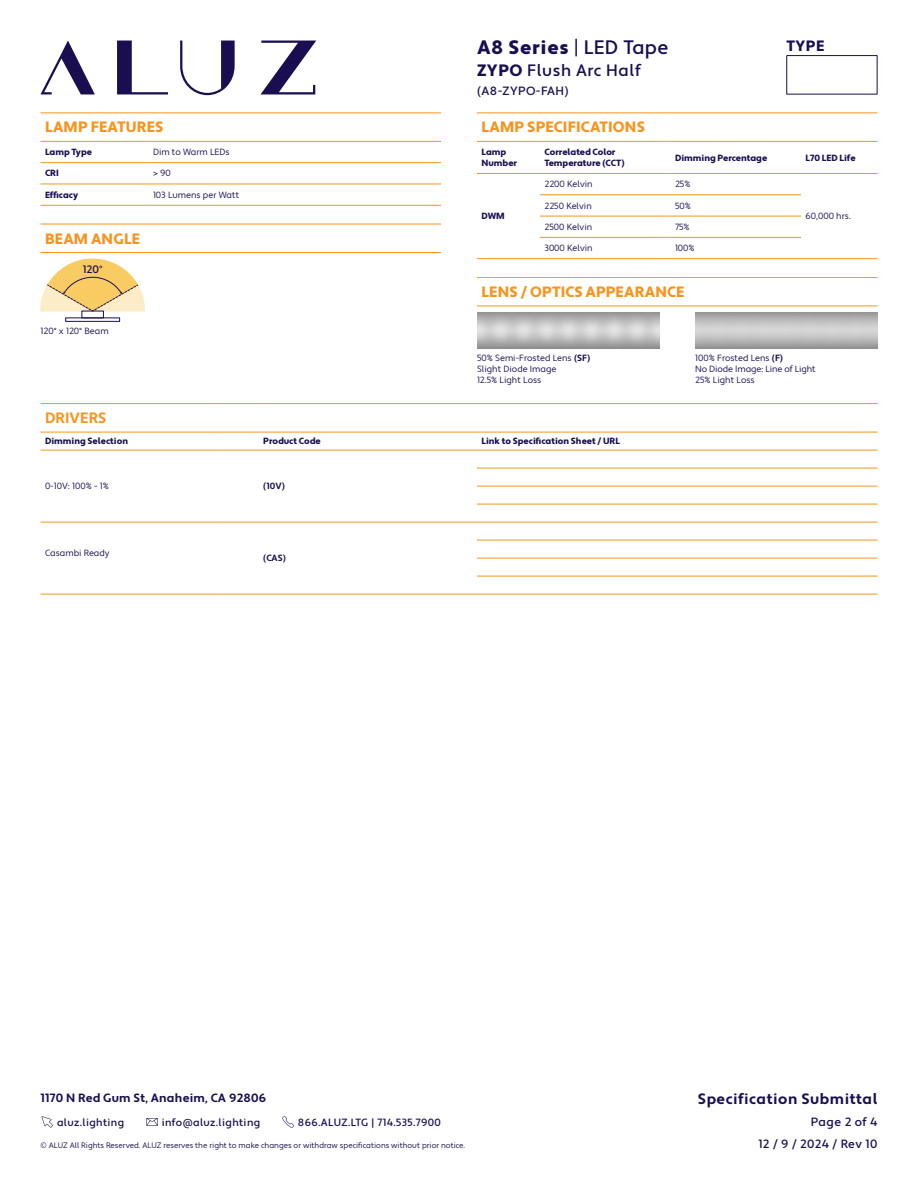
<style>
.page{position:relative;width:918px;height:1188px;background:#fff}
.page>*{position:absolute;margin:0;border:0;box-sizing:border-box;transform-origin:0 0}
.t1{font:900 19.5px "Apertura";letter-spacing:.035em;color:#1a0e51}
.t2{font:500 16.5px "Apertura";letter-spacing:.035em;color:#1a0e51}
.t3{font:900 15px "Apertura";letter-spacing:.01em;color:#f7941e}
.t4{font:700 15px "Apertura";letter-spacing:.035em;color:#1a0e51}
.t5{font:700 15px "Apertura";letter-spacing:.005em;color:#f7941e}
.t6{font:900 15px "Apertura";color:#1a0e51}
.t7{font:500 12px "Apertura";letter-spacing:.035em;color:#1a0e51}
.t8{font:700 12px "Apertura";letter-spacing:.015em;color:#1a0e51}
.t9{font:500 10.8px "Apertura";color:#1a0e51}
.t10{font:500 10.5px "Apertura";letter-spacing:.035em;color:#1a0e51}
.t11{font:9px/10.8px "Apertura";color:#1a0e51}
.t12{font:900 9px/10.8px "Apertura";color:#1a0e51}
.t13{font:700 9px "Apertura";color:#1a0e51}
.t14{font:7.8px "Apertura";color:#1a0e51}
.s1{font-weight:400}
.s2{font-weight:500}
.s3{font-weight:900}
.s4{font-weight:700}
</style>
<div class="page">
<svg style="left:41px;top:41px;width:275px;height:54px"></svg>
<div style="left:786px;top:55px;width:92px;height:39px;border:1px solid #1a0e51"></div>
<svg style="left:146px;top:1118px;width:12px;height:8px"></svg>
<svg style="left:42px;top:1116px;width:11px;height:12px"></svg>
<svg style="left:282px;top:1116px;width:12px;height:12px"></svg>
<hr style="left:477px;top:277px;width:401px;height:1px;background:#f7941e">
<hr style="left:477px;top:306px;width:401px;height:1px;background:#f7941e">
<svg style="left:40px;top:259px;width:105px;height:52px"></svg>
<div style="left:82px;top:311px;width:22px;height:7px;border:1px solid #1a0e51"></div>
<div style="left:65px;top:318px;width:55px;height:4px;border:1px solid #1a0e51"></div>
<hr style="left:40px;top:224px;width:401px;height:1px;background:#f7941e">
<hr style="left:40px;top:252px;width:401px;height:1px;background:#f7941e">
<svg style="left:40px;top:113px;width:401px;height:92px"></svg>
<hr style="left:40px;top:205px;width:108px;height:1px;background:#f7941e">
<hr style="left:148px;top:205px;width:293px;height:1px;background:#f7941e">
<hr style="left:40px;top:184px;width:108px;height:1px;background:#f7941e">
<hr style="left:148px;top:184px;width:293px;height:1px;background:#f7941e">
<hr style="left:40px;top:112px;width:108px;height:1px;background:#f7941e">
<hr style="left:148px;top:112px;width:293px;height:1px;background:#f7941e">
<hr style="left:40px;top:162px;width:108px;height:1px;background:#f7941e">
<hr style="left:148px;top:162px;width:293px;height:1px;background:#f7941e">
<hr style="left:148px;top:141px;width:293px;height:1px;background:#f7941e">
<hr style="left:40px;top:141px;width:108px;height:1px;background:#f7941e">
<svg style="left:477px;top:113px;width:400px;height:124px"></svg>
<hr style="left:540px;top:173px;width:130px;height:1px;background:#f7941e">
<hr style="left:670px;top:173px;width:131px;height:1px;background:#f7941e">
<hr style="left:540px;top:194px;width:130px;height:1px;background:#f7941e">
<hr style="left:670px;top:194px;width:131px;height:1px;background:#f7941e">
<hr style="left:540px;top:216px;width:130px;height:1px;background:#f7941e">
<hr style="left:670px;top:216px;width:131px;height:1px;background:#f7941e">
<hr style="left:540px;top:237px;width:130px;height:1px;background:#f7941e">
<hr style="left:670px;top:237px;width:131px;height:1px;background:#f7941e">
<hr style="left:540px;top:258px;width:130px;height:1px;background:#f7941e">
<hr style="left:670px;top:258px;width:131px;height:1px;background:#f7941e">
<hr style="left:477px;top:112px;width:63px;height:1px;background:#f7941e">
<hr style="left:540px;top:112px;width:130px;height:1px;background:#f7941e">
<hr style="left:670px;top:112px;width:131px;height:1px;background:#f7941e">
<hr style="left:801px;top:112px;width:77px;height:1px;background:#f7941e">
<hr style="left:540px;top:141px;width:130px;height:1px;background:#f7941e">
<hr style="left:670px;top:141px;width:131px;height:1px;background:#f7941e">
<hr style="left:801px;top:141px;width:77px;height:1px;background:#f7941e">
<hr style="left:477px;top:141px;width:63px;height:1px;background:#f7941e">
<hr style="left:477px;top:173px;width:63px;height:1px;background:#f7941e">
<hr style="left:477px;top:258px;width:63px;height:1px;background:#f7941e">
<hr style="left:801px;top:173px;width:77px;height:1px;background:#f7941e">
<hr style="left:801px;top:258px;width:77px;height:1px;background:#f7941e">
<svg style="left:40px;top:404px;width:838px;height:190px"></svg>
<hr style="left:40px;top:403px;width:183px;height:1px;background:#f7941e">
<hr style="left:223px;top:403px;width:36px;height:1px;background:#f7941e">
<hr style="left:259px;top:403px;width:182px;height:1px;background:#f7941e">
<hr style="left:441px;top:403px;width:36px;height:1px;background:#f7941e">
<hr style="left:477px;top:403px;width:401px;height:1px;background:#f7941e">
<hr style="left:40px;top:432px;width:183px;height:1px;background:#f7941e">
<hr style="left:223px;top:432px;width:36px;height:1px;background:#f7941e">
<hr style="left:259px;top:432px;width:182px;height:1px;background:#f7941e">
<hr style="left:441px;top:432px;width:36px;height:1px;background:#f7941e">
<hr style="left:477px;top:432px;width:401px;height:1px;background:#f7941e">
<hr style="left:477px;top:450px;width:401px;height:1px;background:#f7941e">
<hr style="left:477px;top:468px;width:401px;height:1px;background:#f7941e">
<hr style="left:477px;top:486px;width:401px;height:1px;background:#f7941e">
<hr style="left:477px;top:504px;width:401px;height:1px;background:#f7941e">
<hr style="left:477px;top:522px;width:401px;height:1px;background:#f7941e">
<hr style="left:477px;top:540px;width:401px;height:1px;background:#f7941e">
<hr style="left:477px;top:558px;width:401px;height:1px;background:#f7941e">
<hr style="left:477px;top:576px;width:401px;height:1px;background:#f7941e">
<hr style="left:477px;top:594px;width:401px;height:1px;background:#f7941e">
<hr style="left:40px;top:450px;width:183px;height:1px;background:#f7941e">
<hr style="left:259px;top:450px;width:182px;height:1px;background:#f7941e">
<hr style="left:223px;top:450px;width:36px;height:1px;background:#f7941e">
<hr style="left:441px;top:450px;width:36px;height:1px;background:#f7941e">
<hr style="left:259px;top:522px;width:182px;height:1px;background:#f7941e">
<hr style="left:259px;top:594px;width:182px;height:1px;background:#f7941e">
<hr style="left:441px;top:522px;width:36px;height:1px;background:#f7941e">
<hr style="left:441px;top:594px;width:36px;height:1px;background:#f7941e">
<hr style="left:223px;top:522px;width:36px;height:1px;background:#f7941e">
<hr style="left:223px;top:594px;width:36px;height:1px;background:#f7941e">
<hr style="left:40px;top:522px;width:183px;height:1px;background:#f7941e">
<hr style="left:40px;top:594px;width:183px;height:1px;background:#f7941e">
<h3 class="t3" style="left:45px;top:118px;width:120px">LAMP FEATURES</h3>
<p class="t12" style="left:45px;top:147px;width:49px">Lamp Type</p>
<p class="t11" style="left:153px;top:147px;width:78px">Dim to Warm LEDs</p>
<p class="t12" style="left:45px;top:168px;width:15px">CRI</p>
<p class="t11" style="left:153px;top:168px;width:19px">&gt; 90</p>
<p class="t12" style="left:45px;top:190px;width:35px">Efficacy</p>
<p class="t11" style="left:153px;top:190px;width:88px">103 Lumens per Watt</p>
<h3 class="t3" style="left:45px;top:229px;width:97px">BEAM ANGLE</h3>
<p class="t9" style="left:83px;top:263px;width:21px">120°</p>
<p class="t11" style="left:40px;top:326px;width:70px">120° x 120° Beam</p>
<h1 class="t1" style="left:477px;top:36px;width:193px">A8 Series <span class="s1">|</span> <span class="s2">LED Tape</span></h1>
<h2 class="t2" style="left:477px;top:60px;width:165px"><span class="s3">ZYPO</span> Flush Arc Half</h2>
<h3 class="t7" style="left:477px;top:83px;width:93px">(A8-ZYPO-FAH)</h3>
<h3 class="t6" style="left:786px;top:37px;width:39px">TYPE</h3>
<h3 class="t3" style="left:482px;top:118px;width:165px">LAMP SPECIFICATIONS</h3>
<p class="t12" style="left:482px;top:147px;width:37px">Lamp<br>Number</p>
<p class="t12" style="left:544px;top:147px;width:82px">Correlated Color<br>Temperature (CCT)</p>
<p class="t12" style="left:675px;top:152px;width:94px">Dimming Percentage</p>
<p class="t12" style="left:806px;top:152px;width:52px">L70 LED Life</p>
<p class="t12" style="left:482px;top:211px;width:25px">DWM</p>
<p class="t11" style="left:544px;top:179px;width:50px">2200 Kelvin</p>
<p class="t11" style="left:675px;top:179px;width:17px">25%</p>
<p class="t11" style="left:544px;top:200px;width:49px">2250 Kelvin</p>
<p class="t11" style="left:675px;top:200px;width:17px">50%</p>
<p class="t11" style="left:544px;top:222px;width:49px">2500 Kelvin</p>
<p class="t11" style="left:675px;top:222px;width:16px">75%</p>
<p class="t11" style="left:544px;top:243px;width:50px">3000 Kelvin</p>
<p class="t11" style="left:675px;top:243px;width:21px">100%</p>
<h3 class="t3" style="left:482px;top:283px;width:204px">LENS / OPTICS APPEARANCE</h3>
<p class="t11" style="left:806px;top:211px;width:47px">60,000 hrs.</p>
<p class="t11" style="left:477px;top:353px;width:115px">50% Semi-Frosted Lens <span class="s4">(SF)<br></span>Slight Diode Image<br>12.5% Light Loss</p>
<p class="t11" style="left:695px;top:353px;width:122px">100% Frosted Lens <span class="s4">(F)<br></span>No Diode Image: Line of Light<br>25% Light Loss</p>
<h3 class="t5" style="left:45px;top:409px;width:63px">DRIVERS</h3>
<p class="t12" style="left:45px;top:436px;width:85px">Dimming Selection</p>
<p class="t12" style="left:263px;top:436px;width:59px">Product Code</p>
<p class="t12" style="left:482px;top:436px;width:140px">Link to Specification Sheet / URL</p>
<p class="t11" style="left:45px;top:481px;width:66px">0-10V: 100% - 1%</p>
<p class="t13" style="left:263px;top:481px;width:23px">(10V)</p>
<p class="t11" style="left:45px;top:548px;width:66px">Casambi Ready</p>
<p class="t13" style="left:263px;top:553px;width:24px">(CAS)</p>
<h3 class="t8" style="left:40px;top:1091px;width:227px">1170 N Red Gum St, Anaheim, CA 92806</h3>
<p class="t14" style="left:40px;top:1140px;width:426px">© ALUZ All Rights Reserved. ALUZ reserves the right to make changes or withdraw specifications without prior notice.</p>
<p class="t10" style="left:57px;top:1116px;width:69px">aluz.lighting</p>
<p class="t10" style="left:162px;top:1116px;width:100px">info@aluz.lighting</p>
<p class="t10" style="left:298px;top:1116px;width:145px">866.ALUZ.LTG | 714.535.7900</p>
<h3 class="t4" style="left:698px;top:1090px;width:181px">Specification Submittal</h3>
<h3 class="t7" style="left:758px;top:1136px;width:121px">12 / 9 / 2024 / Rev 10</h3>
<h3 class="t7" style="left:811px;top:1114px;width:68px">Page 2 of 4</h3>
</div>
